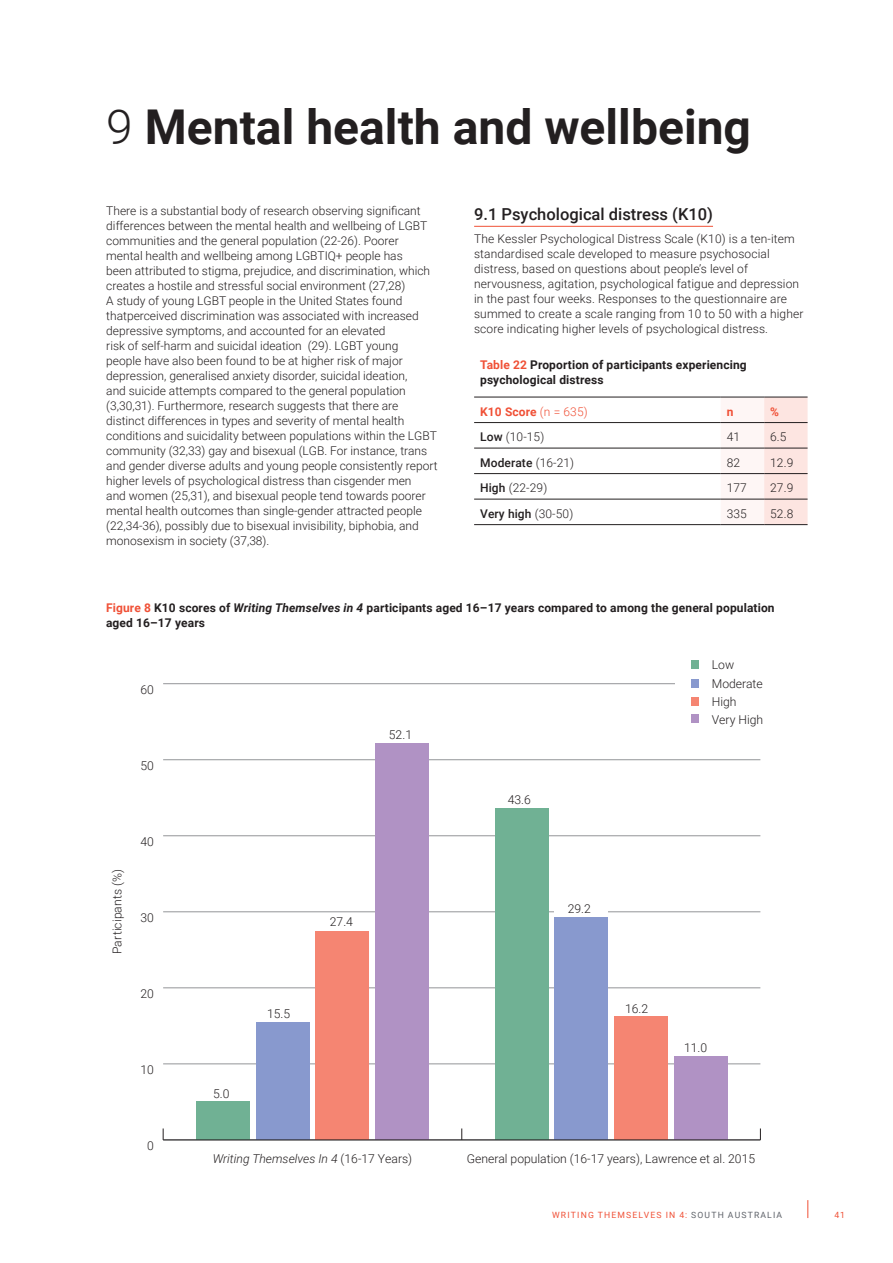
<style>
.page{position:relative;width:893px;height:1263px;background:#fff}
.page>*{position:absolute;margin:0;border:0;box-sizing:border-box;transform-origin:0 0}
.t1{font:700 48px "Roboto";color:#231f20}
.H2_subhead{font:500 16.5px "Roboto";color:#231f20}
.t2{font:300 12.15px "Roboto";color:#231f20}
.t3{font:italic 300 12.15px "Roboto";color:#231f20}
.Body{font:300 12px/15px "Roboto";color:#231f20}
.Table_head{font:700 12px/15px "Roboto";letter-spacing:.01em;color:#231f20}
.Body-2{font:500 12px "Roboto";letter-spacing:.01em;color:#231f20}
.Table_sub{font:700 12px "Roboto";letter-spacing:.01em;color:#f05137}
.t4{font:8.7px "Roboto";letter-spacing:.135em;color:#f05137}
.s1{font-weight:300}
.s2{color:#f05137}
.s3{font-weight:500}
.s4{font-style:italic}
.s5{font-style:normal}
.s6{color:#5f636a}
</style>
<div class="page">
<svg style="left:808px;top:1200px;width:1px;height:18px"></svg>
<hr style="left:163px;top:1063px;width:597px;height:1px;background:#939598">
<hr style="left:163px;top:987px;width:597px;height:1px;background:#939598">
<hr style="left:163px;top:911px;width:597px;height:1px;background:#939598">
<hr style="left:163px;top:835px;width:597px;height:1px;background:#939598">
<hr style="left:163px;top:759px;width:597px;height:1px;background:#939598">
<hr style="left:163px;top:683px;width:597px;height:1px;background:#939598">
<div style="left:554px;top:890px;width:54px;height:29px;background:#fff"></div>
<div style="left:375px;top:744px;width:54px;height:396px;background:#b092c4"></div>
<div style="left:674px;top:1056px;width:53px;height:84px;background:#b092c4"></div>
<div style="left:315px;top:931px;width:54px;height:209px;background:#f58572"></div>
<div style="left:614px;top:1017px;width:54px;height:123px;background:#f58572"></div>
<div style="left:256px;top:1022px;width:53px;height:118px;background:#8899ce"></div>
<div style="left:554px;top:918px;width:54px;height:222px;background:#8899ce"></div>
<div style="left:196px;top:1102px;width:54px;height:38px;background:#70b194"></div>
<div style="left:495px;top:808px;width:53px;height:332px;background:#70b194"></div>
<hr style="left:163px;top:1140px;width:597px;height:1px;background:#231f20">
<svg style="left:163px;top:1128px;width:1px;height:12px"></svg>
<svg style="left:461px;top:1128px;width:1px;height:12px"></svg>
<svg style="left:760px;top:1128px;width:1px;height:12px"></svg>
<div style="left:675px;top:631px;width:133px;height:107px;background:#fff"></div>
<div style="left:691px;top:714px;width:8px;height:9px;background:#b092c4"></div>
<div style="left:691px;top:697px;width:8px;height:9px;background:#f58572"></div>
<div style="left:691px;top:679px;width:8px;height:9px;background:#8899ce"></div>
<div style="left:691px;top:660px;width:8px;height:9px;background:#70b194"></div>
<hr style="left:474px;top:226px;width:239px;height:1px;background:#f05137">
<svg style="left:721px;top:398px;width:87px;height:126px"></svg>
<hr style="left:474px;top:397px;width:247px;height:1px;background:#231f20">
<hr style="left:721px;top:397px;width:43px;height:1px;background:#231f20">
<hr style="left:764px;top:397px;width:44px;height:1px;background:#231f20">
<hr style="left:474px;top:422px;width:247px;height:1px;background:#231f20">
<hr style="left:721px;top:422px;width:43px;height:1px;background:#231f20">
<hr style="left:764px;top:422px;width:44px;height:1px;background:#231f20">
<hr style="left:474px;top:448px;width:247px;height:1px;background:#231f20">
<hr style="left:721px;top:448px;width:43px;height:1px;background:#231f20">
<hr style="left:764px;top:448px;width:44px;height:1px;background:#231f20">
<hr style="left:474px;top:473px;width:247px;height:1px;background:#231f20">
<hr style="left:721px;top:473px;width:43px;height:1px;background:#231f20">
<hr style="left:764px;top:473px;width:44px;height:1px;background:#231f20">
<hr style="left:474px;top:499px;width:247px;height:1px;background:#231f20">
<hr style="left:721px;top:499px;width:43px;height:1px;background:#231f20">
<hr style="left:764px;top:499px;width:44px;height:1px;background:#231f20">
<hr style="left:474px;top:524px;width:247px;height:1px;background:#231f20">
<hr style="left:721px;top:524px;width:43px;height:1px;background:#231f20">
<hr style="left:764px;top:524px;width:44px;height:1px;background:#231f20">
<h1 class="t1" style="left:106px;top:93px;width:646px"><span class="s1">9</span> Mental health and wellbeing</h1>
<p class="Body" style="left:106px;top:203px;width:333px">There is a substantial body of research observing significant differences between the mental health and wellbeing of LGBT communities and the general population (22-26). Poorer mental health and wellbeing among LGBTIQ+ people has<br>been attributed to stigma, prejudice, and discrimination, which creates a hostile and stressful social environment (27,28)<br>A study of young LGBT people in the United States found thatperceived discrimination was associated with increased depressive symptoms, and accounted for an elevated<br>risk of self-harm and suicidal ideation (29). LGBT young<br>people have also been found to be at higher risk of major depression, generalised anxiety disorder, suicidal ideation,<br>and suicide attempts compared to the general population (3,30,31). Furthermore, research suggests that there are distinct differences in types and severity of mental health conditions and suicidality between populations within the LGBT community (32,33) gay and bisexual (LGB. For instance, trans and gender diverse adults and young people consistently report higher levels of psychological distress than cisgender men<br>and women (25,31), and bisexual people tend towards poorer mental health outcomes than single-gender attracted people (22,34-36), possibly due to bisexual invisibility, biphobia, and monosexism in society (37,38).</p>
<h2 class="H2_subhead" style="left:474px;top:202px;width:240px">9.1 Psychological distress (K10)</h2>
<p class="Body" style="left:474px;top:231px;width:331px">The Kessler Psychological Distress Scale (K10) is a ten-item standardised scale developed to measure psychosocial distress, based on questions about people’s level of nervousness, agitation, psychological fatigue and depression in the past four weeks. Responses to the questionnaire are summed to create a scale ranging from 10 to 50 with a higher score indicating higher levels of psychological distress.</p>
<h3 class="Table_head" style="left:480px;top:357px;width:268px"><span class="s2">Table 22</span> Proportion of participants experiencing psychological distress</h3>
<p class="Table_sub" style="left:480px;top:403px;width:109px">K10 Score <span class="s1">(n = 635)</span></p>
<p class="Table_sub" style="left:727px;top:403px;width:8px">n</p>
<p class="Table_sub" style="left:770px;top:403px;width:10px">%</p>
<p class="Body" style="left:480px;top:429px;width:66px"><span class="s3">Low</span> (10-15)</p>
<p class="Body" style="left:727px;top:429px;width:15px">41</p>
<p class="Body" style="left:770px;top:429px;width:18px">6.5</p>
<p class="Body-2" style="left:480px;top:454px;width:96px">Moderate <span class="s1">(16-21)</span></p>
<p class="Body" style="left:727px;top:454px;width:15px">82</p>
<p class="Body" style="left:770px;top:454px;width:25px">12.9</p>
<p class="Body" style="left:480px;top:480px;width:69px"><span class="s3">High</span> (22-29)</p>
<p class="Body" style="left:727px;top:480px;width:22px">177</p>
<p class="Body" style="left:770px;top:480px;width:25px">27.9</p>
<p class="Body-2" style="left:480px;top:505px;width:95px">Very high <span class="s1">(30-50)</span></p>
<p class="Body" style="left:727px;top:505px;width:22px">335</p>
<p class="Body" style="left:770px;top:505px;width:25px">52.8</p>
<p class="Table_head" style="left:106px;top:600px;width:670px"><span class="s2">Figure 8</span> K10 scores of <span class="s4">Writing Themselves in 4</span> participants aged 16–17 years compared to among the general population aged 16–17 years</p>
<p class="t2" style="left:140px;top:681px;width:15px">60</p>
<p class="t2" style="left:140px;top:757px;width:15px">50</p>
<p class="t2" style="left:109px;top:954px;width:87px;rotate:-90deg">Participants (%)</p>
<p class="t2" style="left:140px;top:833px;width:15px">40</p>
<p class="t2" style="left:140px;top:909px;width:15px">30</p>
<p class="t2" style="left:140px;top:985px;width:15px">20</p>
<p class="t2" style="left:140px;top:1061px;width:15px">10</p>
<p class="t2" style="left:147px;top:1137px;width:8px">0</p>
<p class="t2" style="left:712px;top:656px;width:24px">Low</p>
<p class="t2" style="left:712px;top:675px;width:52px">Moderate</p>
<p class="t2" style="left:712px;top:693px;width:26px">High</p>
<p class="t2" style="left:389px;top:726px;width:25px">52.1</p>
<p class="t2" style="left:213px;top:1085px;width:18px">5.0</p>
<p class="t2" style="left:267px;top:1005px;width:25px">15.5</p>
<p class="t2" style="left:330px;top:914px;width:25px">27.4</p>
<p class="t2" style="left:508px;top:791px;width:25px">43.6</p>
<p class="t2" style="left:712px;top:711px;width:53px">Very High</p>
<p class="t2" style="left:568px;top:900px;width:25px">29.2</p>
<p class="t2" style="left:625px;top:1000px;width:25px">16.2</p>
<p class="t2" style="left:684px;top:1039px;width:25px">11.0</p>
<p class="t3" style="left:213px;top:1150px;width:201px">Writing Themselves In 4 <span class="s5">(16-17 Years)</span></p>
<p class="t2" style="left:467px;top:1150px;width:290px">General population (16-17 years), Lawrence et al. 2015</p>
<p class="t4" style="left:552px;top:1208px;width:232px">WRITING THEMSELVES IN 4: <span class="s6">SOUTH AUSTRALIA</span></p>
<p class="t4" style="left:835px;top:1208px;width:12px">41</p>
</div>
